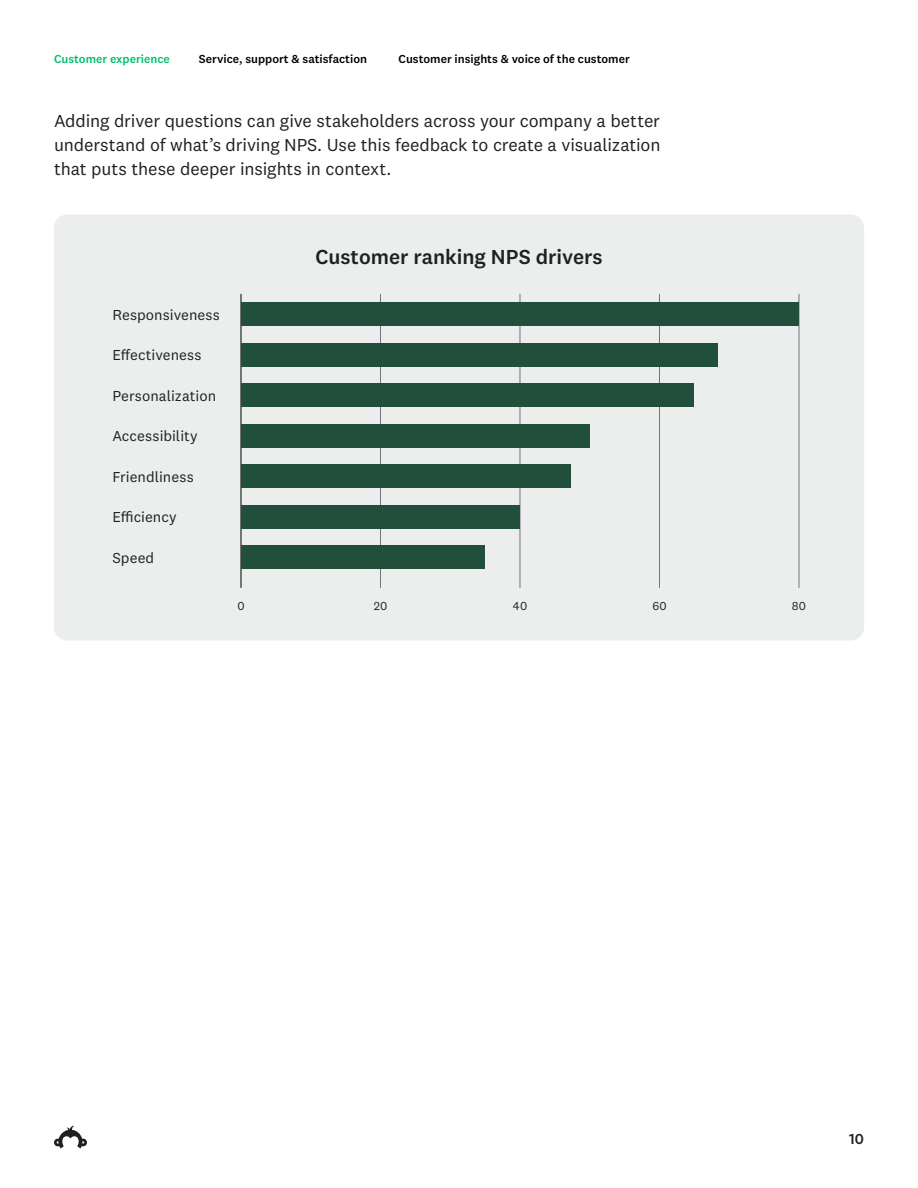
<style>
.page{position:relative;width:918px;height:1188px;background:#fff}
.page>*{position:absolute;margin:0;border:0;box-sizing:border-box;transform-origin:0 0}
.t1{font:500 21px "National 2";color:#1e2124}
.t2{font:18px/24px "National 2";letter-spacing:-.005em;color:#1e2124;text-align:justify}
.t3{font:15px "National 2";letter-spacing:.005em;color:#1e2124}
.t4{font:500 15px "National 2";color:#1e2124}
.t5{font:500 12px "National 2";color:#000}
.t6{font:500 12px "National 2";color:#00bf6f}
.t7{font:12px "National 2";letter-spacing:.015em;color:#1e2124}
</style>
<div class="page">
<svg style="left:54px;top:1126px;width:33px;height:22px"></svg>
<div style="left:54px;top:214px;width:810px;height:426px;background:#eceded;border-radius:14px"></div>
<hr style="left:241px;top:294px;width:1px;height:293px;background:#000">
<hr style="left:380px;top:294px;width:1px;height:293px;background:#73747a">
<hr style="left:520px;top:294px;width:1px;height:293px;background:#73747a">
<hr style="left:659px;top:294px;width:1px;height:293px;background:#73747a">
<hr style="left:799px;top:294px;width:1px;height:293px;background:#73747a">
<div style="left:241px;top:303px;width:558px;height:23px;background:#224f3c"></div>
<div style="left:241px;top:343px;width:476px;height:23px;background:#224f3c"></div>
<div style="left:241px;top:384px;width:452px;height:23px;background:#224f3c"></div>
<div style="left:241px;top:424px;width:349px;height:23px;background:#224f3c"></div>
<div style="left:241px;top:465px;width:329px;height:23px;background:#224f3c"></div>
<div style="left:241px;top:505px;width:279px;height:23px;background:#224f3c"></div>
<div style="left:241px;top:546px;width:244px;height:23px;background:#224f3c"></div>
<p class="t6" style="left:54px;top:52px;width:117px">Customer experience</p>
<p class="t5" style="left:199px;top:52px;width:170px">Service, support &amp; satisfaction</p>
<p class="t5" style="left:399px;top:52px;width:233px">Customer insights &amp; voice of the customer</p>
<p class="t2" style="left:54px;top:108px;width:608px">Adding driver questions can give stakeholders across your company a better understand of what’s driving NPS. Use this feedback to create a visualization that puts these deeper insights in context.</p>
<p class="t3" style="left:112px;top:306px;width:109px">Responsiveness</p>
<p class="t3" style="left:112px;top:346px;width:91px">Effectiveness</p>
<p class="t3" style="left:112px;top:387px;width:105px">Personalization</p>
<p class="t3" style="left:112px;top:427px;width:87px">Accessibility</p>
<p class="t3" style="left:112px;top:468px;width:83px">Friendliness</p>
<p class="t3" style="left:112px;top:508px;width:66px">Efficiency</p>
<p class="t3" style="left:112px;top:549px;width:43px">Speed</p>
<p class="t1" style="left:315px;top:244px;width:289px">Customer ranking NPS drivers</p>
<p class="t7" style="left:237px;top:599px;width:9px">0</p>
<p class="t7" style="left:374px;top:599px;width:15px">20</p>
<p class="t7" style="left:513px;top:599px;width:16px">40</p>
<p class="t7" style="left:652px;top:599px;width:16px">60</p>
<p class="t7" style="left:792px;top:599px;width:16px">80</p>
<p class="t4" style="left:849px;top:1130px;width:16px">10</p>
</div>
